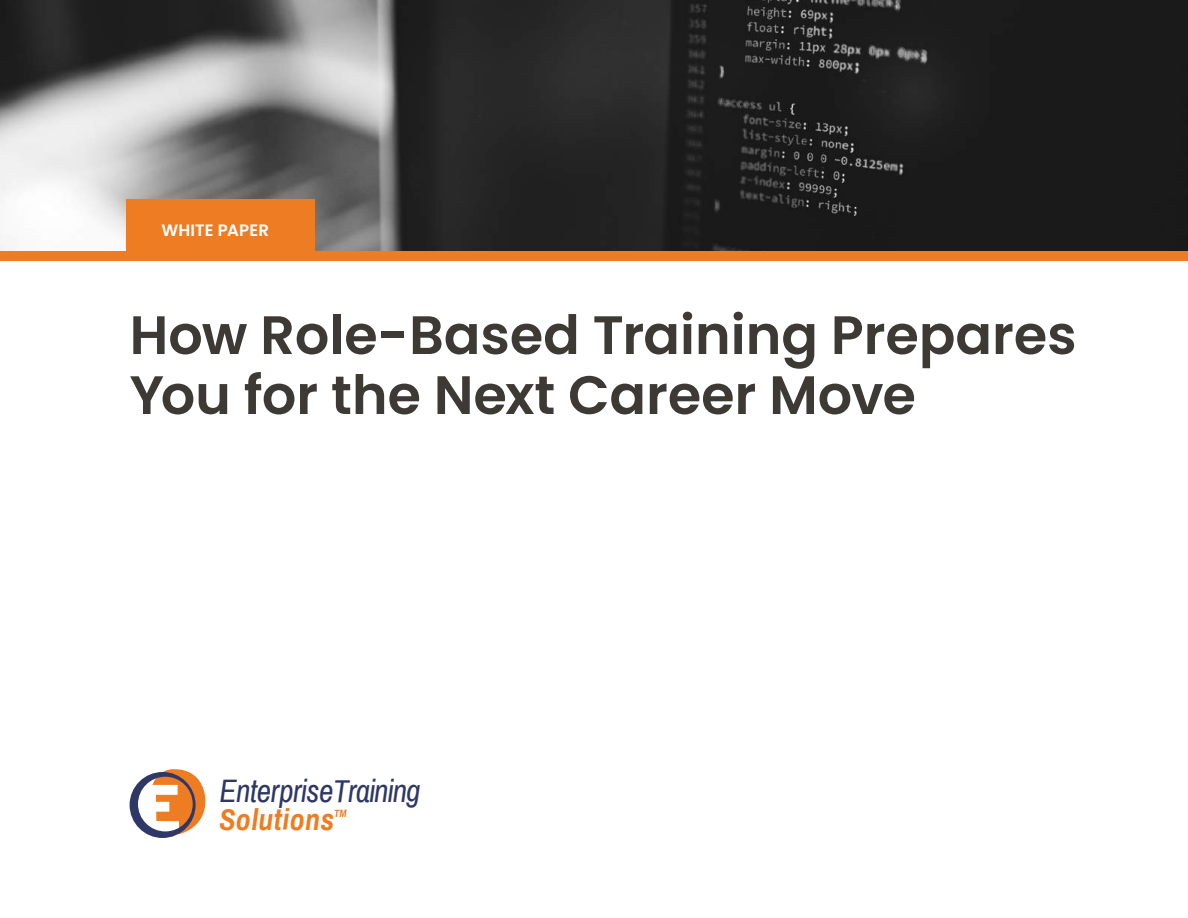
<style>
.page{position:relative;width:1188px;height:918px;background:#fff}
.page>*{position:absolute;margin:0;border:0;box-sizing:border-box;transform-origin:0 0}
.t1{font:600 54px/60px "Poppins";color:#3d3935}
.t2{font:italic 31.8px "Archivo Narrow";letter-spacing:-.015em;color:#2f3766}
.t3{font:italic 700 29.85px "Archivo Narrow";letter-spacing:.015em;color:#ee7c22}
.t4{font:600 16.5px "Poppins";letter-spacing:.01em;color:#fff}
.t5{font:italic 700 10.5px "Archivo Narrow";color:#ee7c22}
</style>
<div class="page">
<img style="left:0;top:0;width:1188px;height:251px">
<div style="left:0;top:251px;width:1188px;height:10px;background:#ee7c22"></div>
<div style="left:126px;top:200px;width:189px;height:52px;background:#ee7c22"></div>
<svg style="left:130px;top:769px;width:76px;height:69px"></svg>
<p class="t4" style="left:161px;top:220px;width:109px">WHITE PAPER</p>
<p class="t1" style="left:130px;top:305px;width:948px">How Role-Based Training Prepares<br>You for the Next Career Move</p>
<p class="t2" style="left:219px;top:771px;width:203px">Enterprise Training</p>
<p class="t3" style="left:219px;top:801px;width:116px">Solutions</p>
<p class="t5" style="left:334px;top:807px;width:14px">TM</p>
</div>
